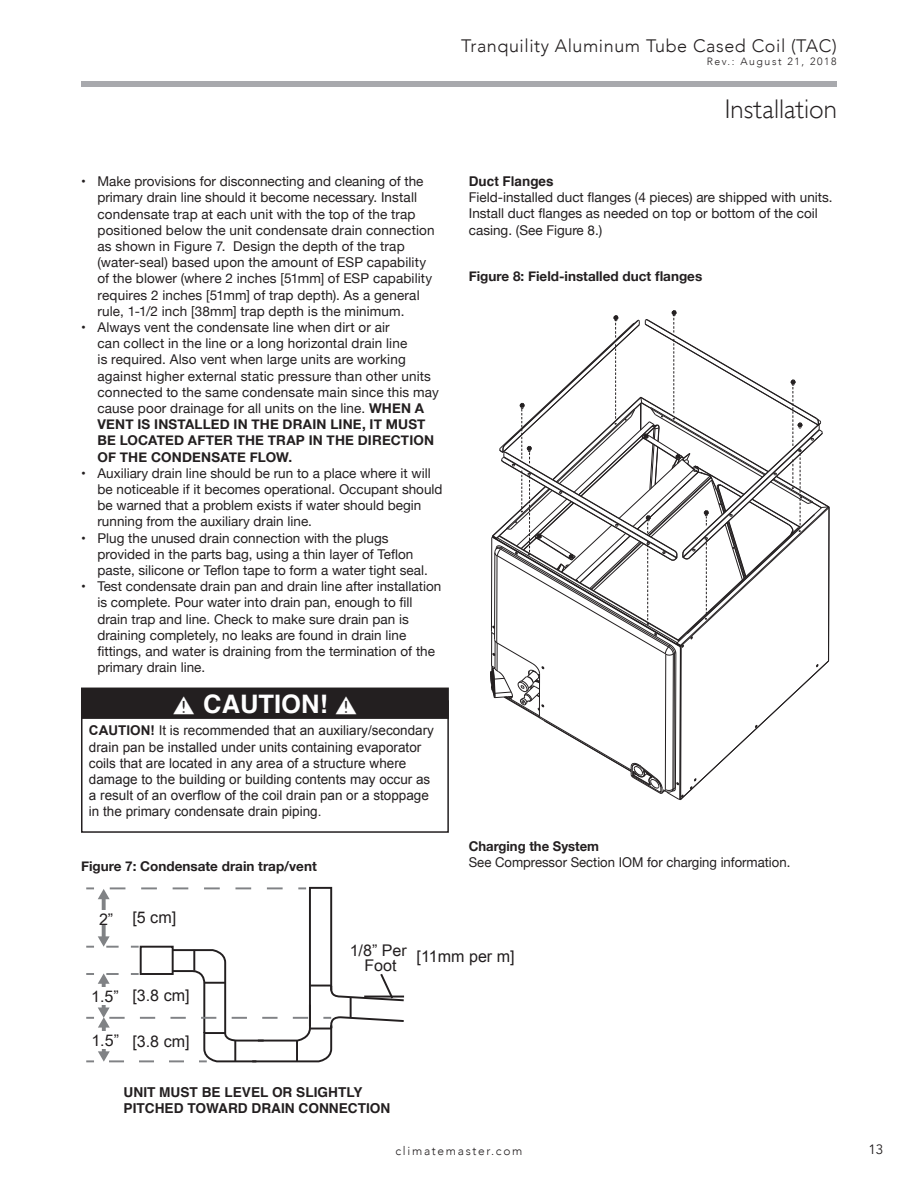
<style>
.page{position:relative;width:918px;height:1188px;background:#fff}
.page>*{position:absolute;margin:0;border:0;box-sizing:border-box;transform-origin:0 0}
.t1{font:300 27px "Gill Sans";color:#231f20}
.t2{font:700 25.5px "Helvetica";color:#fff}
.t3{font:300 18px "Avenir";letter-spacing:.03em;color:#231f20}
.t4{font:16.05px "Arial";color:#231f20}
.t5{font:16.05px/15.6px "Arial Unicode MS";color:#231f20;text-align:center}
.t6{font:700 14.7px "Helvetica";color:#231f20}
.t7{font:700 13.65px/16.4px "Helvetica";color:#231f20}
.t8{font:13.5px/16.2px "Helvetica Neue";color:#231f20}
.t9{font:13.5px/16.2px "Arial";color:#231f20}
.t10{font:700 13.5px "Helvetica Neue";color:#231f20}
.t11{font:700 13.5px "Helvetica";color:#231f20}
.t12{font:13.5px "Avenir";color:#231f20}
.t13{font:300 12px "Avenir";letter-spacing:.14em;color:#231f20}
.t14{font:300 10.5px "Avenir";letter-spacing:.15em;color:#231f20}
.s1{font-weight:700}
</style>
<div class="page">
<div style="left:81px;top:81px;width:756px;height:6px;background:#a8a9ad"></div>
<div style="left:81px;top:700px;width:368px;height:133px;border:2px solid #231f20"></div>
<div style="left:82px;top:688px;width:366px;height:30px;background:#231f20"></div>
<div style="left:81px;top:688px;width:368px;height:31px;border:2px solid #231f20"></div>
<svg style="left:490px;top:310px;width:340px;height:490px"></svg>
<svg style="left:86px;top:886px;width:319px;height:177px"></svg>
<h3 class="t3" style="left:461px;top:35px;width:377px">Tranquility Aluminum Tube Cased Coil (TAC)</h3>
<p class="t14" style="left:707px;top:55px;width:132px">Rev.: August 21, 2018</p>
<p class="t8" style="left:97px;top:174px;width:339px;text-indent:-16px">• Make provisions for disconnecting and cleaning of the primary drain line should it become necessary. Install condensate trap at each unit with the top of the trap positioned below the unit condensate drain connection as shown in Figure 7. Design the depth of the trap (water-seal) based upon the amount of ESP capability of the blower (where 2 inches [51mm] of ESP capability requires 2 inches [51mm] of trap depth). As a general rule, 1-1/2 inch [38mm] trap depth is the minimum.</p>
<p class="t8" style="left:97px;top:320px;width:343px;text-indent:-16px">• Always vent the condensate line when dirt or air<br>can collect in the line or a long horizontal drain line<br>is required. Also vent when large units are working against higher external static pressure than other units connected to the same condensate main since this may cause poor drainage for all units on the line. <span class="s1">WHEN A VENT IS INSTALLED IN THE DRAIN LINE, IT MUST BE LOCATED AFTER THE TRAP IN THE DIRECTION OF THE CONDENSATE FLOW.</span></p>
<p class="t8" style="left:97px;top:466px;width:347px;text-indent:-16px">• Auxiliary drain line should be run to a place where it will be noticeable if it becomes operational. Occupant should be warned that a problem exists if water should begin running from the auxiliary drain line.</p>
<p class="t8" style="left:97px;top:530px;width:332px;text-indent:-16px">• Plug the unused drain connection with the plugs provided in the parts bag, using a thin layer of Teflon paste, silicone or Teflon tape to form a water tight seal.</p>
<p class="t8" style="left:97px;top:579px;width:345px;text-indent:-16px">• Test condensate drain pan and drain line after installation is complete. Pour water into drain pan, enough to fill drain trap and line. Check to make sure drain pan is draining completely, no leaks are found in drain line fittings, and water is draining from the termination of the primary drain line.</p>
<h2 class="t2" style="left:203px;top:683px;width:126px">CAUTION!</h2>
<p class="t9" style="left:89px;top:723px;width:347px"><span class="s1">CAUTION!</span> It is recommended that an auxiliary/secondary drain pan be installed under units containing evaporator coils that are located in any area of a structure where damage to the building or building contents may occur as a result of an overflow of the coil drain pan or a stoppage in the primary condensate drain piping.</p>
<p class="t10" style="left:81px;top:855px;width:237px">Figure 7: Condensate drain trap/vent</p>
<p class="t5" style="left:99px;top:911px;width:16px">2”</p>
<p class="t4" style="left:132px;top:907px;width:45px">[5 cm]</p>
<h1 class="t1" style="left:725px;top:88px;width:114px">Installation</h1>
<p class="t11" style="left:469px;top:170px;width:86px">Duct Flanges</p>
<p class="t8" style="left:469px;top:190px;width:365px">Field-installed duct flanges (4 pieces) are shipped with units.<br>Install duct flanges as needed on top or bottom of the coil casing. (See Figure 8.)</p>
<p class="t6" style="left:470px;top:263px;width:69px">FIGURE 7</p>
<p class="t10" style="left:469px;top:266px;width:235px">Figure 8: Field-installed duct flanges</p>
<p class="t10" style="left:469px;top:836px;width:132px">Charging the System</p>
<p class="t8" style="left:469px;top:855px;width:323px">See Compressor Section IOM for charging information.</p>
<p class="t5" style="left:91px;top:989px;width:29px">1.5”</p>
<p class="t5" style="left:91px;top:1032px;width:29px">1.5”</p>
<p class="t4" style="left:132px;top:985px;width:59px">[3.8 cm]</p>
<p class="t4" style="left:132px;top:1031px;width:59px">[3.8 cm]</p>
<p class="t5" style="left:350px;top:942px;width:59px">1/8” Per<br>Foot</p>
<p class="t4" style="left:417px;top:946px;width:100px">[11mm per m]</p>
<p class="t7" style="left:124px;top:1084px;width:268px">UNIT MUST BE LEVEL OR SLIGHTLY<br>PITCHED TOWARD DRAIN CONNECTION</p>
<p class="t13" style="left:396px;top:1144px;width:128px">climatemaster.com</p>
<p class="t12" style="left:868px;top:1142px;width:17px">13</p>
</div>
